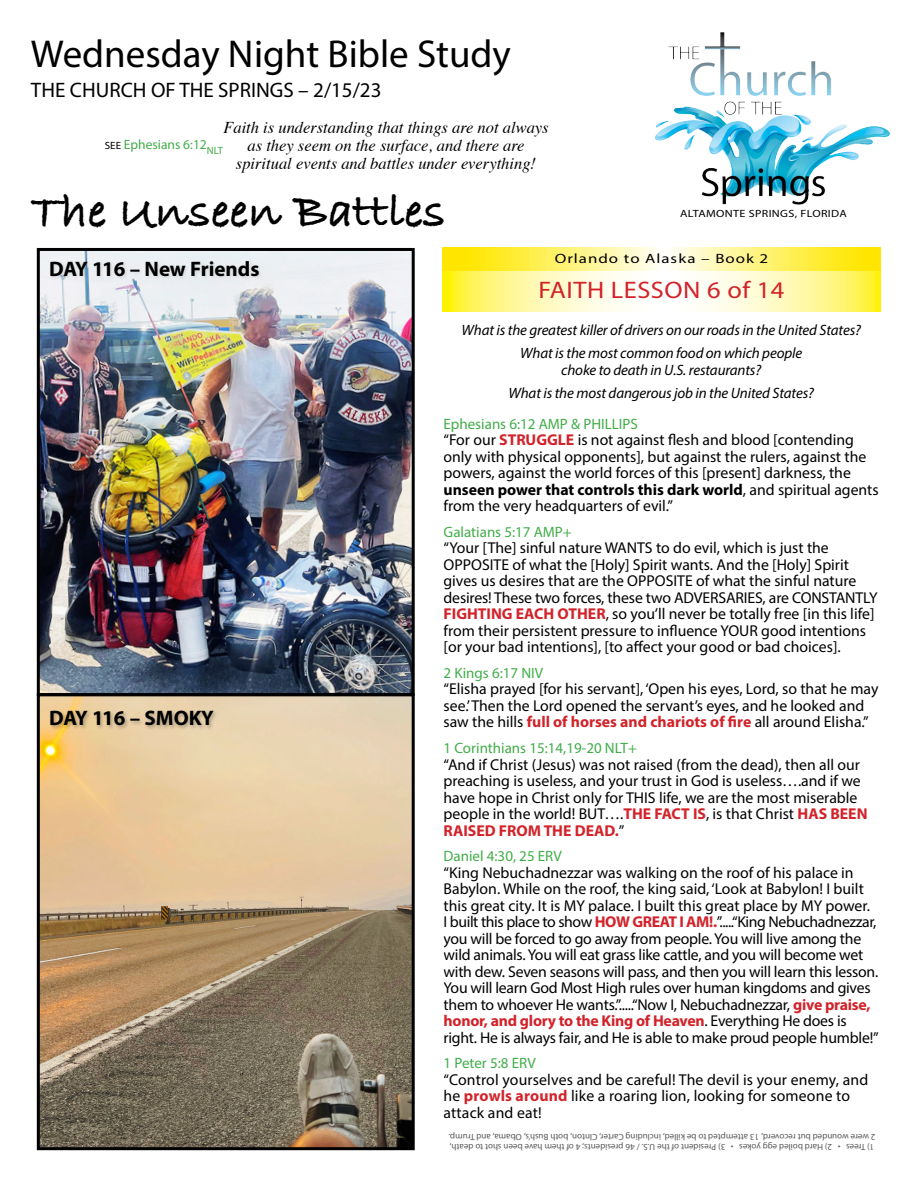
<style>
.page{position:relative;width:918px;height:1188px;background:#fff}
.page>*{position:absolute;margin:0;border:0;box-sizing:border-box;transform-origin:0 0}
.t1{font:700 49.5px "Bradley Hand ITCTT";color:#000}
.t2{font:39px "Myriad Pro";color:#000}
.t3{font:24px "Myriad Pro";letter-spacing:.02em;color:#d2232a;scale:1.1 1}
.t4{font:21px "Myriad Pro";color:#000}
.t5{font:700 21px "Myriad Pro";color:#000}
.t6{font:italic 16.5px/18px "Times";color:#000;text-align:center}
.t7{font:15.75px/16.5px "Myriad Pro";color:#000}
.t8{font:italic 15px/22.6px "Myriad Pro";letter-spacing:-.01em;color:#000;text-align:center}
.t9{font:15px "Myriad Pro";color:#41ad49}
.t10{font:13.5px "Myriad Pro";letter-spacing:.06em;color:#000;scale:1.25 1}
.t11{font:13.5px "Myriad Pro";color:#41ad49}
.t12{font:10.5px "Myriad Pro";letter-spacing:.03em;color:#000;scale:1.15 1}
.t13{font:9px/9.8px "Myriad Pro";color:#58595b}
.s1{font-size:10.5px;color:#000}
.s2{font-weight:700;color:#d2232a}
.s3{font-weight:700}
</style>
<div class="page">
<img style="left:655px;top:32px;width:235px;height:173px">
<img style="left:41px;top:252px;width:370px;height:440px">
<div style="left:37px;top:248px;width:378px;height:448px;border:3px solid #000"></div>
<div style="left:49px;top:259px;width:215px;height:22px;background:#e6e9ed"></div>
<svg style="left:443px;top:270px;width:437px;height:41px"></svg>
<svg style="left:443px;top:248px;width:437px;height:22px;background:#fff16d"></svg>
<svg style="left:41px;top:697px;width:370px;height:449px;background:#b49d7d"></svg>
<div style="left:37px;top:693px;width:378px;height:457px;border:3px solid #000"></div>
<div style="left:49px;top:709px;width:169px;height:22px;background:#000;opacity:.25"></div>
<h2 class="t2" style="left:31px;top:30px;width:481px">Wednesday Night Bible Study</h2>
<h3 class="t4" style="left:31px;top:77px;width:352px">THE CHURCH OF THE SPRINGS – 2/15/23</h3>
<p class="t6" style="left:223px;top:117px;width:327px">Faith is understanding that things are not always as they seem on the surface, and there are spiritual events and battles under everything!</p>
<p class="t11" style="left:105px;top:136px;width:120px"><span class="s1">SEE</span> Ephesians 6:12<sub>NLT</sub></p>
<h1 class="t1" style="left:31px;top:174px;width:416px">The Unseen Battles</h1>
<p class="t12" style="left:680px;top:207px;width:146px">ALTAMONTE SPRINGS, FLORIDA</p>
<h3 class="t5" style="left:49px;top:255px;width:212px">DAY 116 – New Friends</h3>
<h3 class="t5" style="left:49px;top:705px;width:166px">DAY 116 – SMOKY</h3>
<p class="t10" style="left:555px;top:250px;width:172px">Orlando to Alaska – Book 2</p>
<h3 class="t3" style="left:539px;top:275px;width:225px">FAITH LESSON 6 of 14</h3>
<p class="t8" style="left:461px;top:319px;width:401px">What is the greatest killer of drivers on our roads in the United States?<br>What is the most common food on which people</p>
<p class="t8" style="left:508px;top:359px;width:307px">choke to death in U.S. restaurants?<br>What is the most dangerous job in the United States?</p>
<p class="t9" style="left:444px;top:415px;width:196px">Ephesians 6:12 AMP &amp; PHILLIPS</p>
<p class="t7" style="left:444px;top:432px;width:437px">“For our <span class="s2">STRUGGLE</span> is not against flesh and blood [contending only with physical opponents], but against the rulers, against the powers, against the world forces of this [present] darkness, the <span class="s3">unseen power that controls this dark world</span>, and spiritual agents from the very headquarters of evil.”</p>
<p class="t9" style="left:444px;top:523px;width:130px">Galatians 5:17 AMP+</p>
<p class="t7" style="left:444px;top:540px;width:436px">“Your [The] sinful nature WANTS to do evil, which is just the OPPOSITE of what the [Holy] Spirit wants. And the [Holy] Spirit gives us desires that are the OPPOSITE of what the sinful nature desires! These two forces, these two ADVERSARIES, are CONSTANTLY <span class="s2">FIGHTING EACH OTHER</span>, so you’ll never be totally free [in this life] from their persistent pressure to influence YOUR good intentions [or your bad intentions], [to affect your good or bad choices].</p>
<p class="t9" style="left:444px;top:664px;width:101px">2 Kings 6:17 NIV</p>
<p class="t7" style="left:444px;top:681px;width:436px">“Elisha prayed [for his servant], ‘Open his eyes, Lord, so that he may see.’ Then the Lord opened the servant’s eyes, and he looked and saw the hills <span class="s2">full of horses and chariots of fire</span> all around Elisha.”</p>
<p class="t9" style="left:444px;top:739px;width:195px">1 Corinthians 15:14,19-20 NLT+</p>
<p class="t7" style="left:444px;top:756px;width:426px">“And if Christ (Jesus) was not raised (from the dead), then all our preaching is useless, and your trust in God is useless….and if we have hope in Christ only for THIS life, we are the most miserable people in the world! BUT….<span class="s2">THE FACT IS</span>, is that Christ <span class="s2">HAS BEEN RAISED FROM THE DEAD.</span>”</p>
<p class="t9" style="left:444px;top:847px;width:120px">Daniel 4:30, 25 ERV</p>
<p class="t7" style="left:444px;top:864px;width:437px">“King Nebuchadnezzar was walking on the roof of his palace in Babylon. While on the roof, the king said, ‘Look at Babylon! I built this great city. It is MY palace. I built this great place by MY power.<br>I built this place to show <span class="s2">HOW GREAT I AM!.</span>”.....“King Nebuchadnezzar, you will be forced to go away from people. You will live among the wild animals. You will eat grass like cattle, and you will become wet with dew. Seven seasons will pass, and then you will learn this lesson.<br>You will learn God Most High rules over human kingdoms and gives them to whoever He wants.”.....“Now I, Nebuchadnezzar, <span class="s2">give praise, honor, and glory to the King of Heaven</span>. Everything He does is right. He is always fair, and He is able to make proud people humble!”</p>
<p class="t9" style="left:444px;top:1054px;width:94px">1 Peter 5:8 ERV</p>
<p class="t7" style="left:444px;top:1071px;width:426px">“Control yourselves and be careful! The devil is your enemy, and he <span class="s2">prowls around</span> like a roaring lion, looking for someone to attack and eat!</p>
<p class="t13" style="left:876px;top:1152px;width:429px;rotate:-180deg">1) Trees • 2) Hard boiled egg yokes • 3) President of the U.S. / 46 presidents; 4 of them have been shot to death,<br>2 were wounded but recoverd, 13 attempted to be killed, including Carter, Clnton, both Bush’s, Obama, and Trump.</p>
</div>
